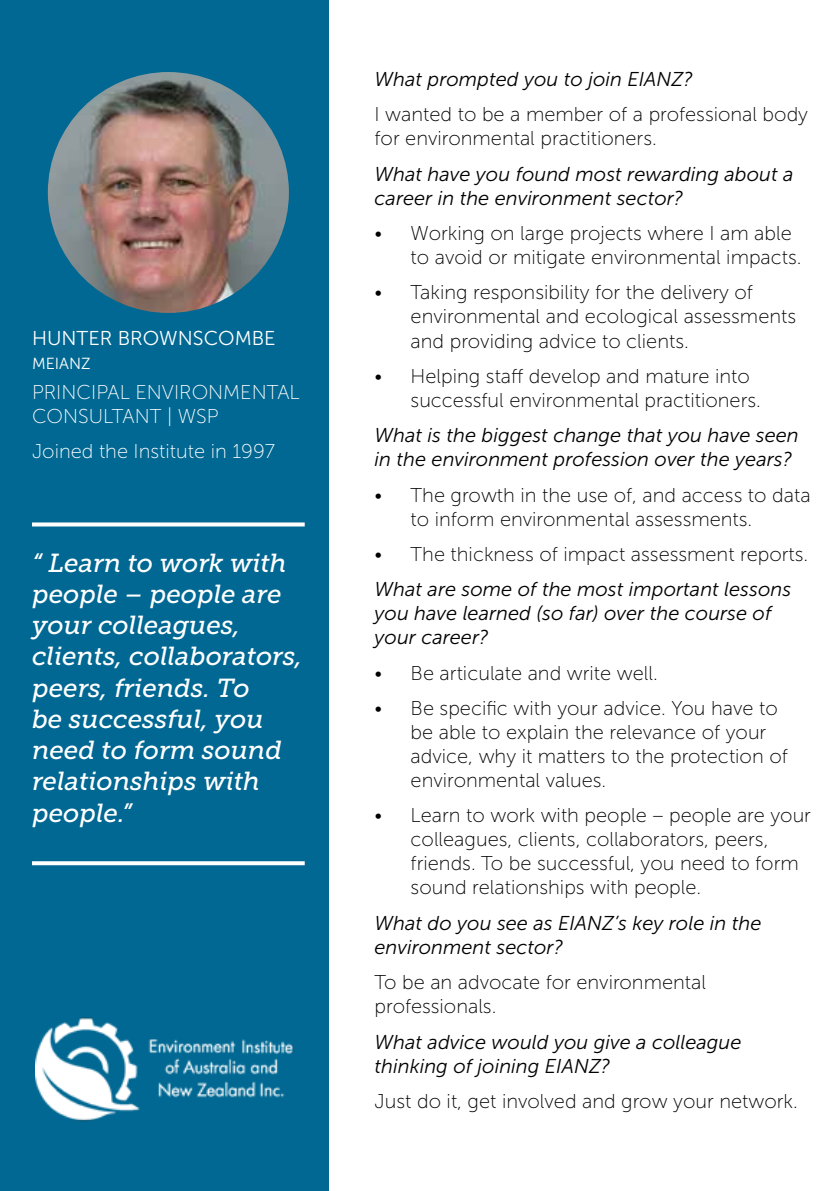
<style>
.page{position:relative;width:840px;height:1191px;background:#fff}
.page>*{position:absolute;margin:0;border:0;box-sizing:border-box;transform-origin:0 0}
.t1{font:italic 26px/31.2px "Museo Slab 500";color:#fff}
.t2{font:20px/24px "Museo Sans 100";color:#000}
.t3{font:italic 20px/24px "Museo Sans 300";color:#000}
.t4{font:20px/24px "Museo Sans 100";color:#fff}
.t5{font:20px "Museo Sans 300";color:#fff}
.t6{font:16px "Museo Sans 300";color:#fff}
</style>
<div class="page">
<div style="left:0;top:0;width:328px;height:1191px;background:#006892"></div>
<svg style="left:32px;top:522px;width:272px;height:4px"></svg>
<svg style="left:32px;top:861px;width:272px;height:4px"></svg>
<img style="left:48px;top:72px;width:241px;height:241px;border-radius:120px">
<img style="left:35px;top:1017px;width:258px;height:105px">
<p class="t5" style="left:32px;top:328px;width:245px">HUNTER BROWNSCOMBE</p>
<p class="t6" style="left:32px;top:355px;width:60px">MEIANZ</p>
<p class="t4" style="left:32px;top:380px;width:269px">PRINCIPAL ENVIRONMENTAL<br>CONSULTANT | WSP</p>
<p class="t4" style="left:32px;top:440px;width:244px">Joined the Institute in 1997</p>
<h1 class="t1" style="left:32px;top:547px;width:272px">“ Learn to work with people – people are your colleagues, clients, collaborators, peers, friends. To<br>be successful, you need to form sound relationships with people.”</h1>
<p class="t3" style="left:374px;top:67px;width:319px">What prompted you to join EIANZ?</p>
<p class="t2" style="left:374px;top:103px;width:434px">I wanted to be a member of a professional body for environmental practitioners.</p>
<p class="t3" style="left:374px;top:162px;width:420px">What have you found most rewarding about a career in the environment sector?</p>
<p class="t2" style="left:410px;top:221px;width:392px;text-indent:-36px">• Working on large projects where I am able to avoid or mitigate environmental impacts.</p>
<p class="t2" style="left:410px;top:281px;width:387px;text-indent:-36px">• Taking responsibility for the delivery of environmental and ecological assessments and providing advice to clients.</p>
<p class="t2" style="left:410px;top:364px;width:351px;text-indent:-36px">• Helping staff develop and mature into successful environmental practitioners.</p>
<p class="t3" style="left:374px;top:423px;width:425px">What is the biggest change that you have seen in the environment profession over the years?</p>
<p class="t2" style="left:410px;top:483px;width:401px;text-indent:-36px">• The growth in the use of, and access to data to inform environmental assessments.</p>
<p class="t2" style="left:374px;top:542px;width:435px">• The thickness of impact assessment reports.</p>
<p class="t3" style="left:374px;top:577px;width:418px">What are some of the most important lessons you have learned (so far) over the course of your career?</p>
<p class="t2" style="left:374px;top:661px;width:284px">• Be articulate and write well.</p>
<p class="t2" style="left:410px;top:696px;width:378px;text-indent:-36px">• Be specific with your advice. You have to be able to explain the relevance of your advice, why it matters to the protection of environmental values.</p>
<p class="t2" style="left:410px;top:803px;width:401px;text-indent:-36px">• Learn to work with people – people are your colleagues, clients, collaborators, peers, friends. To be successful, you need to form sound relationships with people.</p>
<p class="t3" style="left:374px;top:911px;width:388px">What do you see as EIANZ’s key role in the environment sector?</p>
<p class="t2" style="left:374px;top:970px;width:333px">To be an advocate for environmental professionals.</p>
<p class="t3" style="left:374px;top:1029px;width:368px">What advice would you give a colleague thinking of joining EIANZ?</p>
<p class="t2" style="left:374px;top:1089px;width:424px">Just do it, get involved and grow your network.</p>
</div>
